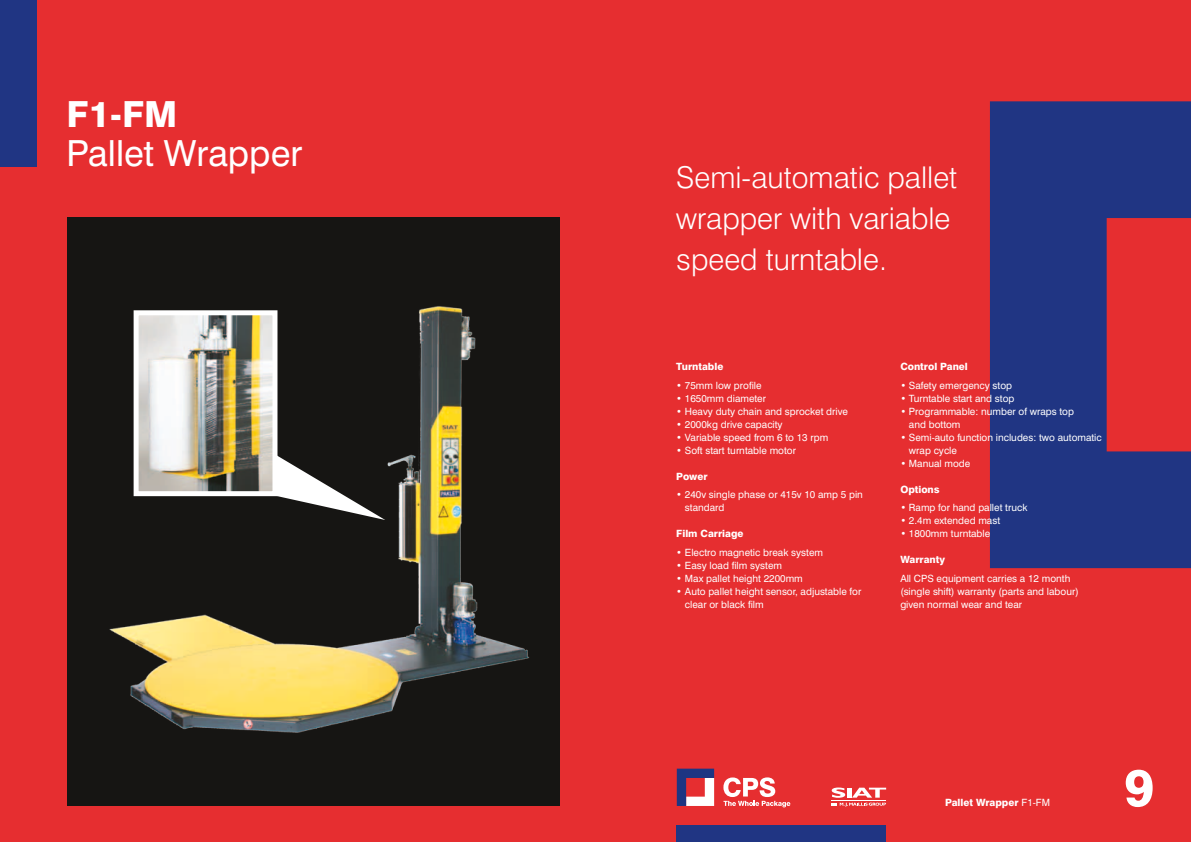
<style>
.page{position:relative;width:1191px;height:842px;background:#e62e30}
.page>*{position:absolute;margin:0;border:0;box-sizing:border-box;transform-origin:0 0}
.t1{font:800 51.1px "Swiss 721 BT";color:#fff}
.t2{font:36px "Swiss 721 BT";color:#fff}
.t3{font:800 36px "Swiss 721 BT";color:#fff}
.t4{font:300 30px/41px "Swiss 721 BT";color:#fff}
.t5{font:10px/13px "Swiss 721 BT";color:#fff}
.t6{font:800 10px "Swiss 721 BT";color:#fff}
.s1{font-weight:400}
</style>
<div class="page">
<svg style="left:990px;top:101px;width:201px;height:467px;fill:#203583"></svg>
<div style="left:676px;top:825px;width:210px;height:17px;background:#203583"></div>
<svg style="left:723px;top:777px;width:67px;height:30px"></svg>
<svg style="left:677px;top:769px;width:37px;height:37px"></svg>
<svg style="left:831px;top:787px;width:55px;height:19px"></svg>
<div style="left:67px;top:218px;width:492px;height:588px;background:#161513"></div>
<img style="left:109px;top:306px;width:421px;height:427px">
<div style="left:0;top:0;width:36px;height:167px;background:#203583"></div>
<svg style="left:274px;top:454px;width:111px;height:66px"></svg>
<img style="left:140px;top:316px;width:131px;height:174px">
<div style="left:134px;top:310px;width:143px;height:186px;border:5px solid #fff"></div>
<h2 class="t3" style="left:67px;top:92px;width:112px">F1-FM</h2>
<h2 class="t2" style="left:67px;top:132px;width:237px">Pallet Wrapper</h2>
<h3 class="t4" style="left:676px;top:157px;width:283px">Semi-automatic pallet wrapper with variable speed turntable.</h3>
<p class="t6" style="left:676px;top:360px;width:49px">Turntable</p>
<p class="t5" style="left:676px;top:378px;width:87px">• 75mm low profile</p>
<p class="t5" style="left:676px;top:391px;width:91px">• 1650mm diameter</p>
<p class="t5" style="left:676px;top:404px;width:173px">• Heavy duty chain and sprocket drive</p>
<p class="t5" style="left:676px;top:417px;width:108px">• 2000kg drive capacity</p>
<p class="t5" style="left:676px;top:430px;width:153px">• Variable speed from 6 to 13 rpm</p>
<p class="t5" style="left:676px;top:443px;width:121px">• Soft start turntable motor</p>
<p class="t6" style="left:676px;top:470px;width:33px">Power</p>
<p class="t5" style="left:685px;top:488px;width:179px;text-indent:-9px">• 240v single phase or 415v 10 amp 5 pin standard</p>
<p class="t6" style="left:676px;top:528px;width:69px">Film Carriage</p>
<p class="t5" style="left:676px;top:546px;width:148px">• Electro magnetic break system</p>
<p class="t5" style="left:676px;top:559px;width:107px">• Easy load film system</p>
<p class="t5" style="left:676px;top:572px;width:128px">• Max pallet height 2200mm</p>
<p class="t5" style="left:685px;top:585px;width:178px;text-indent:-9px">• Auto pallet height sensor, adjustable for clear or black film</p>
<p class="t6" style="left:900px;top:360px;width:69px">Control Panel</p>
<p class="t5" style="left:900px;top:378px;width:113px">• Safety emergency stop</p>
<p class="t5" style="left:900px;top:391px;width:116px">• Turntable start and stop</p>
<p class="t5" style="left:909px;top:404px;width:166px;text-indent:-9px">• Programmable: number of wraps top and bottom</p>
<p class="t5" style="left:909px;top:430px;width:194px;text-indent:-9px">• Semi-auto function includes: two automatic wrap cycle</p>
<p class="t5" style="left:900px;top:456px;width:71px">• Manual mode</p>
<p class="t6" style="left:900px;top:483px;width:41px">Options</p>
<p class="t5" style="left:900px;top:501px;width:129px">• Ramp for hand pallet truck</p>
<p class="t5" style="left:900px;top:514px;width:101px">• 2.4m extended mast</p>
<p class="t5" style="left:900px;top:527px;width:91px">• 1800mm turntable</p>
<p class="t6" style="left:900px;top:554px;width:46px">Warranty</p>
<p class="t5" style="left:900px;top:572px;width:180px">All CPS equipment carries a 12 month (single shift) warranty (parts and labour) given normal wear and tear</p>
<p class="t6" style="left:945px;top:796px;width:106px">Pallet Wrapper <span class="s1">F1-FM</span></p>
<h1 class="t1" style="left:1124px;top:757px;width:32px">9</h1>
</div>
